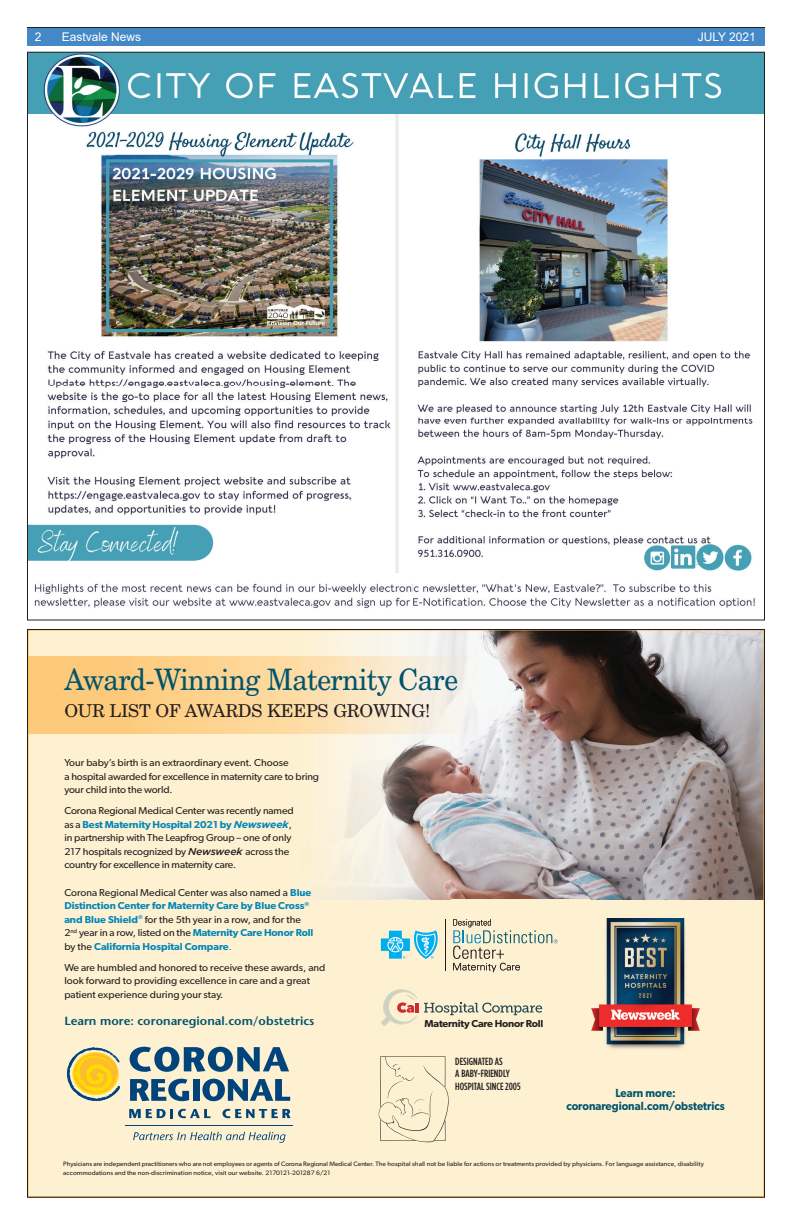
<style>
.page{position:relative;width:792px;height:1224px;background:#fff}
.page>*{position:absolute;margin:0;border:0;box-sizing:border-box;transform-origin:0 0}
.t1{font:29.6px "New Century Schlbk";letter-spacing:-.02em;color:#00546c;scale:.93 1}
.t2{font:17.7px "New Century Schlbk";letter-spacing:-.01em;color:#231f20}
.t3{font:12px "Arial";color:#fff}
.t4{font:600 11.8px "Stone Sans";color:#00546c;scale:1.04 1}
.t5{font:600 11.8px/13.8px "Gibson";color:#00546c;text-align:center;scale:.93 1}
.t6{font:500 10.4px/12.5px "Gotham Condensed";color:#231f20;scale:1.04 1}
.t7{font:10.1px/13.6px "Gibson";letter-spacing:-.01em;color:#231f20;scale:1.04 1}
.t8{font:600 10.1px/13.6px "Gibson";color:#0086b8;scale:1.04 1}
.t9{font:600 10.1px "Gibson";letter-spacing:-.02em;color:#231f20;scale:1.04 1}
.t10{font:6.4px/8.9px "Gibson";letter-spacing:.01em;color:#231f20;scale:1.04 1}
.s1{font-weight:600;color:#0086b8}
.s2{font-family:"Gotham";font-weight:700;font-style:italic;color:#0086b8}
.s3{font-family:"Gotham";font-weight:500;font-style:italic}
.s4{font-weight:400;color:#231f20}
.s5{font-weight:400}
</style>
<div class="page">
<img style="left:27px;top:52px;width:738px;height:569px">
<div style="left:27px;top:27px;width:738px;height:18px;background:#231f20"></div>
<div style="left:27px;top:28px;width:738px;height:18px;background:#4488c7"></div>
<svg style="left:27px;top:629px;width:738px;height:569px;background:#dfd2ba"></svg>
<p class="t3" style="left:35px;top:29px;width:8px">2</p>
<p class="t3" style="left:62px;top:29px;width:81px">Eastvale News</p>
<p class="t3" style="left:698px;top:29px;width:60px">JULY 2021</p>
<h1 class="t1" style="left:64px;top:662px;width:425px">Award-Winning Maternity Care</h1>
<h2 class="t2" style="left:64px;top:700px;width:368px">OUR LIST OF AWARDS KEEPS GROWING!</h2>
<p class="t7" style="left:64px;top:756px;width:247px">Your baby’s birth is an extraordinary event. Choose<br>a hospital awarded for excellence in maternity care to bring your child into the world.</p>
<p class="t7" style="left:64px;top:803px;width:222px">Corona Regional Medical Center was recently named as a <span class="s1">Best Maternity Hospital 2021 by</span> <span class="s2">Newsweek</span>, in partnership with The Leapfrog Group – one of only 217 hospitals recognized by <span class="s3">Newsweek</span> across the country for excellence in maternity care.</p>
<p class="t8" style="left:64px;top:885px;width:241px"><span class="s4">Corona Regional Medical Center was also named a</span> Blue Distinction Center for Maternity Care by Blue Cross<sup>® </sup>and Blue Shield<sup>®</sup> <span class="s4">for the 5th year in a row, and for the 2</span><sup>nd</sup> <span class="s4">year in a row, listed on the</span> Maternity Care Honor Roll <span class="s4">by the</span> California Hospital Compare<span class="s5">.</span></p>
<p class="t7" style="left:64px;top:960px;width:253px">We are humbled and honored to receive these awards, and look forward to providing excellence in care and a great patient experience during your stay.</p>
<p class="t4" style="left:64px;top:1013px;width:242px">Learn more: coronaregional.com/obstetrics</p>
<p class="t9" style="left:425px;top:1017px;width:116px">Maternity Care Honor Roll</p>
<p class="t6" style="left:455px;top:1055px;width:64px">DESIGNATED AS<br>A BABY-FRIENDLY<br>HOSPITAL SINCE 2005</p>
<p class="t5" style="left:566px;top:1085px;width:172px">Learn more: coronaregional.com/obstetrics</p>
<p class="t10" style="left:63px;top:1160px;width:617px">Physicians are independent practitioners who are not employees or agents of Corona Regional Medical Center. The hospital shall not be liable for actions or treatments provided by physicians. For language assistance, disability accommodations and the non-discrimination notice, visit our website. 2170121-201287 6/21</p>
</div>
